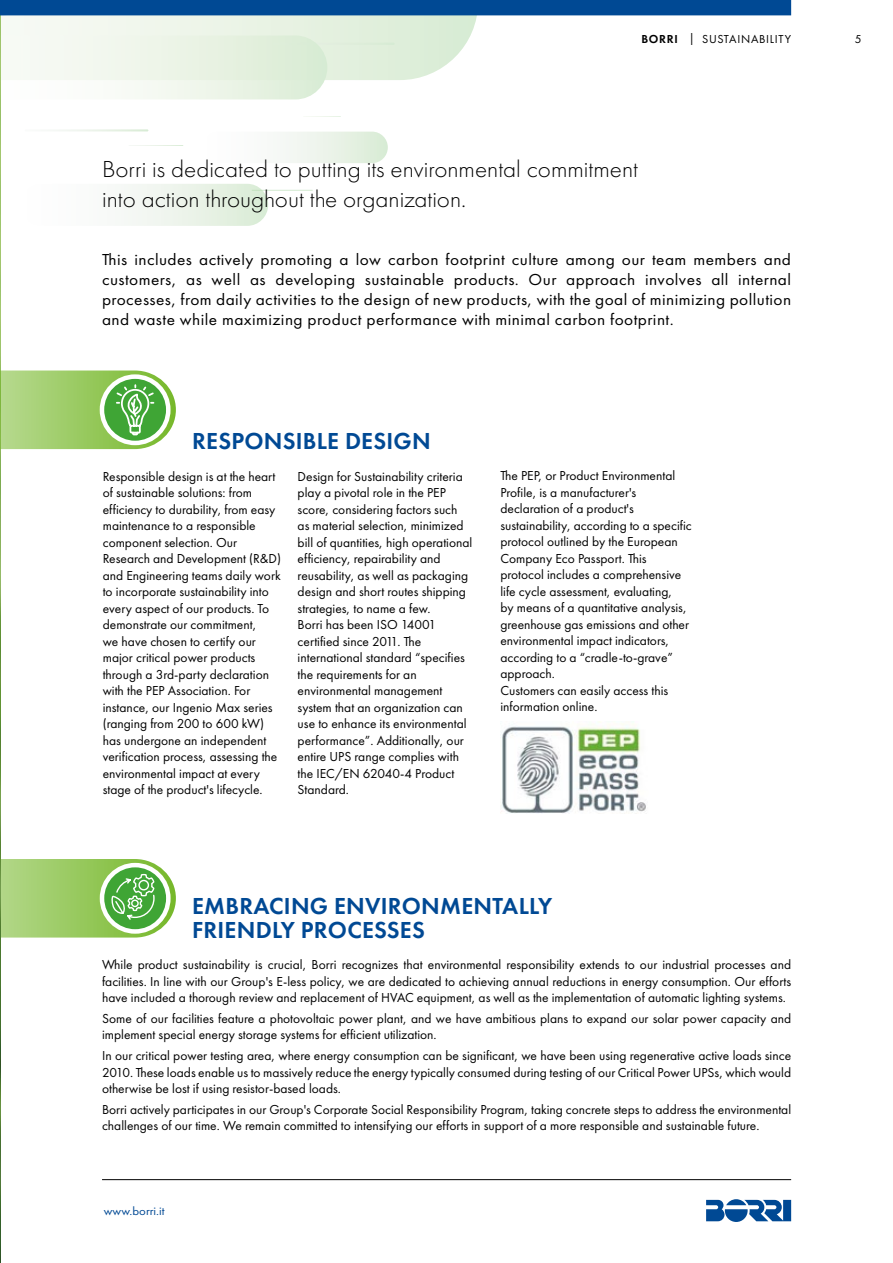
<style>
.page{position:relative;width:893px;height:1263px;background:#fff}
.page>*{position:absolute;margin:0;border:0;box-sizing:border-box;transform-origin:0 0}
.t1{font:300 24px/30px "Futura PT";color:#000;scale:1.05 1}
.t2{font:600 24px/24px "Futura PT";letter-spacing:.01em;color:#004994}
.t3{font:16.5px/19.8px "Futura PT";letter-spacing:.025em;color:#000;text-align:justify;scale:1.05 1}
.t4{font:13.5px/16.5px "Futura PT";color:#000}
.t5{font:12px "Futura PT";letter-spacing:.06em;color:#000}
.t6{font:12px "Futura PT";color:#004994;scale:1.07 1}
.s1{font-weight:600}
</style>
<div class="page">
<svg style="left:1px;top:859px;width:175px;height:78px;background:#9acc74"></svg>
<hr style="left:252px;top:190px;width:61px;height:1px;background:#3fa535">
<svg style="left:25px;top:129px;width:123px;height:2px"></svg>
<svg style="left:129px;top:145px;width:54px;height:1px"></svg>
<svg style="left:308px;top:116px;width:33px;height:1px"></svg>
<div style="left:202px;top:132px;width:186px;height:31px;background:linear-gradient(to right,#fff,#ddedda);border-radius:16px"></div>
<div style="left:20px;top:184px;width:248px;height:42px;background:linear-gradient(to right,#fff,#ddedda);border-radius:21px"></div>
<img style="left:0;top:99px;width:1px;height:1164px">
<svg style="left:0;top:0;width:791px;height:99px"></svg>
<svg style="left:706px;top:1199px;width:85px;height:23px"></svg>
<hr style="left:102px;top:1179px;width:689px;height:1px;background:#000">
<img style="left:501px;top:721px;width:145px;height:92px">
<svg style="left:0;top:370px;width:176px;height:79px;background:#9ccd78"></svg>
<p class="t5" style="left:641px;top:32px;width:151px"><span class="s1">BORRI</span> | SUSTAINABILITY</p>
<p class="t5" style="left:855px;top:32px;width:8px">5</p>
<h1 class="t1" style="left:102px;top:154px;width:512px">Borri is dedicated to putting its environmental commitment into action throughout the organization.</h1>
<p class="t3" style="left:102px;top:250px;width:658px">This includes actively promoting a low carbon footprint culture among our team members and customers, as well as developing sustainable products. Our approach involves all internal processes, from daily activities to the design of new products, with the goal of minimizing pollution and waste while maximizing product performance with minimal carbon footprint.</p>
<h1 class="t2" style="left:192px;top:429px;width:240px">RESPONSIBLE DESIGN</h1>
<p class="t4" style="left:103px;top:468px;width:180px">Responsible design is at the heart of sustainable solutions: from efficiency to durability, from easy maintenance to a responsible component selection. Our<br>Research and Development (R&amp;D) and Engineering teams daily work to incorporate sustainability into every aspect of our products. To demonstrate our commitment,<br>we have chosen to certify our major critical power products through a 3rd-party declaration with the PEP Association. For instance, our Ingenio Max series (ranging from 200 to 600 kW) has undergone an independent verification process, assessing the environmental impact at every stage of the product's lifecycle.</p>
<p class="t4" style="left:298px;top:468px;width:176px">Design for Sustainability criteria play a pivotal role in the PEP score, considering factors such as material selection, minimized bill of quantities, high operational efficiency, repairability and reusability, as well as packaging design and short routes shipping strategies, to name a few.<br>Borri has been ISO 14001 certified since 2011. The international standard “specifies the requirements for an environmental management system that an organization can use to enhance its environmental performance”. Additionally, our entire UPS range complies with the IEC/EN 62040-4 Product<br>Standard.</p>
<p class="t4" style="left:500px;top:468px;width:193px">The PEP, or Product Environmental<br>Profile, is a manufacturer's declaration of a product's sustainability, according to a specific protocol outlined by the European<br>Company Eco Passport. This protocol includes a comprehensive life cycle assessment, evaluating,<br>by means of a quantitative analysis, greenhouse gas emissions and other environmental impact indicators, according to a “cradle-to-grave” approach.<br>Customers can easily access this information online.</p>
<h1 class="t2" style="left:192px;top:893px;width:361px">EMBRACING ENVIRONMENTALLY<br>FRIENDLY PROCESSES</h1>
<p class="t4" style="left:102px;top:956px;width:691px;text-align:justify">While product sustainability is crucial, Borri recognizes that environmental responsibility extends to our industrial processes and facilities. In line with our Group's E-less policy, we are dedicated to achieving annual reductions in energy consumption. Our efforts have included a thorough review and replacement of HVAC equipment, as well as the implementation of automatic lighting systems.</p>
<p class="t4" style="left:102px;top:1010px;width:691px">Some of our facilities feature a photovoltaic power plant, and we have ambitious plans to expand our solar power capacity and implement special energy storage systems for efficient utilization.</p>
<p class="t4" style="left:102px;top:1047px;width:691px;text-align:justify">In our critical power testing area, where energy consumption can be significant, we have been using regenerative active loads since 2010. These loads enable us to massively reduce the energy typically consumed during testing of our Critical Power UPSs, which would otherwise be lost if using resistor-based loads.</p>
<p class="t4" style="left:102px;top:1101px;width:691px">Borri actively participates in our Group's Corporate Social Responsibility Program, taking concrete steps to address the environmental challenges of our time. We remain committed to intensifying our efforts in support of a more responsible and sustainable future.</p>
<p class="t6" style="left:104px;top:1204px;width:58px">www.borri.it</p>
</div>
